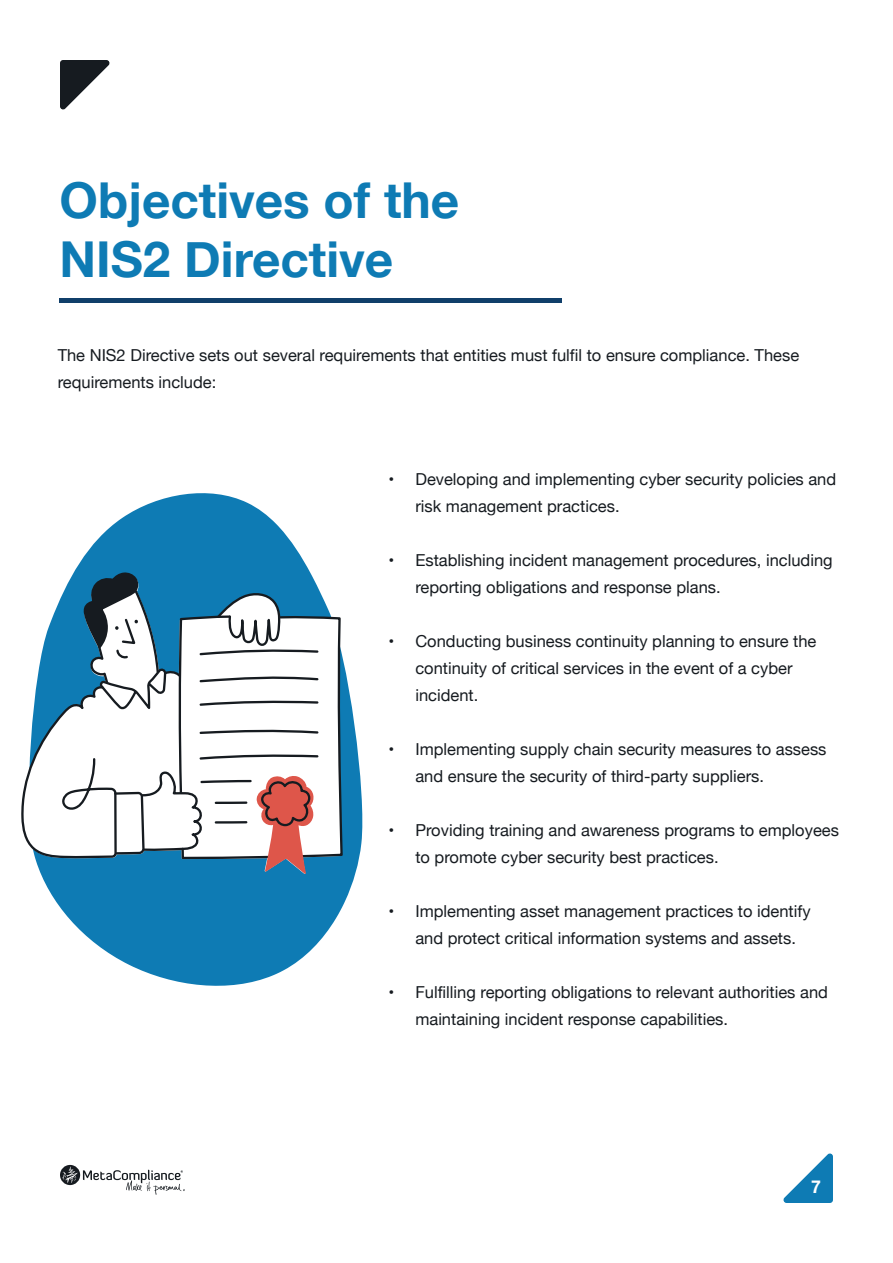
<style>
.page{position:relative;width:893px;height:1263px;background:#fff}
.page>*{position:absolute;margin:0;border:0;box-sizing:border-box;transform-origin:0 0}
.t1{font:700 49.5px/59.4px "Helvetica Neue";color:#0e7bb4}
.t2{font:700 17.7px "Helvetica Neue";color:#fff}
.t3{font:16.5px/27px "Helvetica Neue";color:#161b20}
</style>
<div class="page">
<svg style="left:118px;top:493px;width:245px;height:411px"></svg>
<hr style="left:60px;top:298px;width:502px;height:4px;background:#103f6a">
<svg style="left:118px;top:1169px;width:67px;height:26px"></svg>
<svg style="left:60px;top:60px;width:50px;height:50px"></svg>
<svg style="left:783px;top:1153px;width:50px;height:50px"></svg>
<svg style="left:21px;top:521px;width:97px;height:665px"></svg>
<svg style="left:81px;top:544px;width:263px;height:460px"></svg>
<h1 class="t1" style="left:60px;top:172px;width:401px">Objectives of the<br>NIS2 Directive</h1>
<p class="t3" style="left:58px;top:342px;width:743px">The NIS2 Directive sets out several requirements that entities must fulfil to ensure compliance. These requirements include:</p>
<p class="t3" style="left:415px;top:466px;width:422px;text-indent:-27px">• Developing and implementing cyber security policies and risk management practices.</p>
<p class="t3" style="left:415px;top:547px;width:419px;text-indent:-27px">• Establishing incident management procedures, including reporting obligations and response plans.</p>
<p class="t3" style="left:415px;top:628px;width:403px;text-indent:-27px">• Conducting business continuity planning to ensure the continuity of critical services in the event of a cyber incident.</p>
<p class="t3" style="left:415px;top:736px;width:413px;text-indent:-27px">• Implementing supply chain security measures to assess and ensure the security of third-party suppliers.</p>
<p class="t3" style="left:415px;top:817px;width:425px;text-indent:-27px">• Providing training and awareness programs to employees to promote cyber security best practices.</p>
<p class="t3" style="left:415px;top:898px;width:397px;text-indent:-27px">• Implementing asset management practices to identify and protect critical information systems and assets.</p>
<p class="t3" style="left:415px;top:979px;width:414px;text-indent:-27px">• Fulfilling reporting obligations to relevant authorities and maintaining incident response capabilities.</p>
<p class="t2" style="left:811px;top:1172px;width:11px">7</p>
</div>
